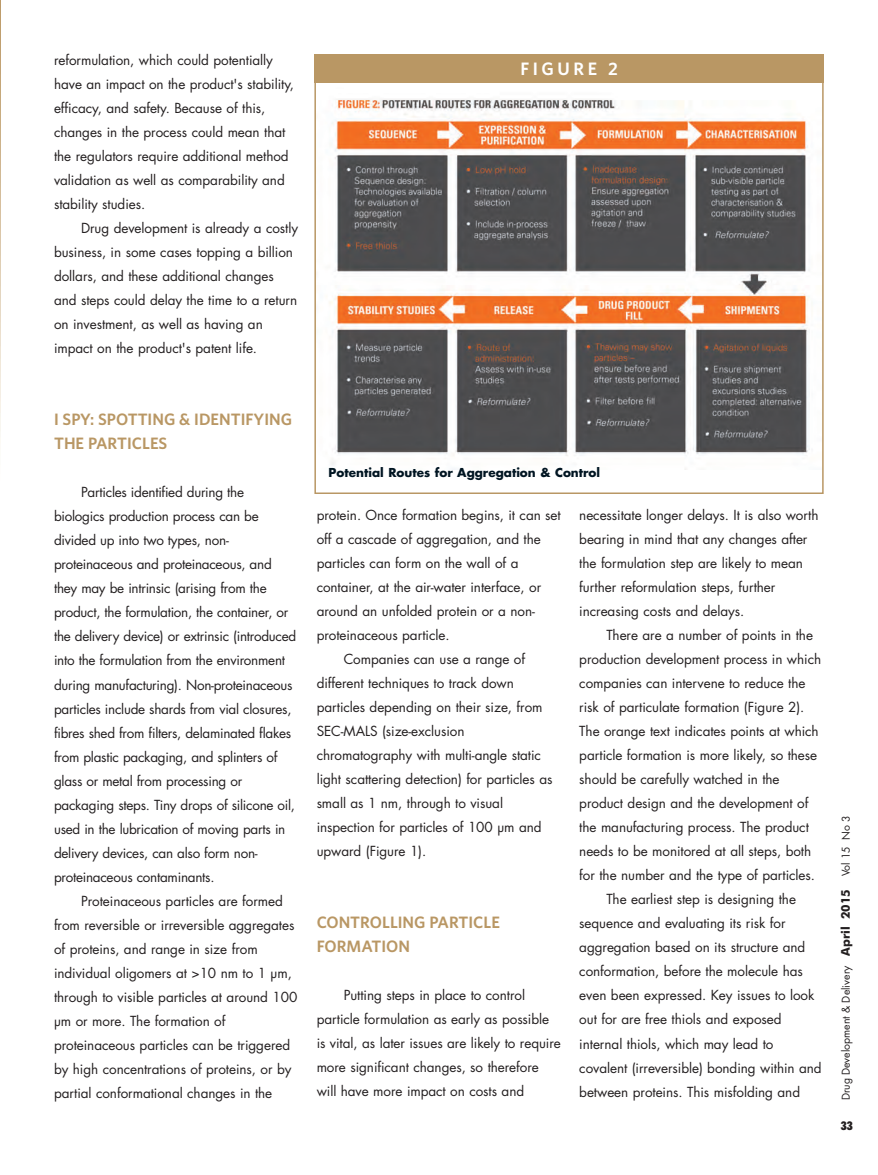
<style>
.page{position:relative;width:878px;height:1175px;background:#fff}
.page>*{position:absolute;margin:0;border:0;box-sizing:border-box;transform-origin:0 0}
.t1{font:600 18px "Whitney";letter-spacing:.2em;color:#fff}
.t2{font:600 16.5px/24px "Whitney";color:#b99764}
.t3{font:13.5px/24px "Futura";letter-spacing:-.005em;color:#231f20}
.t4{font:700 12px "Futura";color:#001522}
.t5{font:900 condensed 12px "Futura BT";color:#231f20}
.t6{font:10.5px "Futura";color:#231f20}
.s1{font-family:"Futura BT";font-weight:700;font-size:12px}
</style>
<div class="page">
<img style="left:0;top:0;width:1px;height:443px">
<img style="left:317px;top:82px;width:503px;height:383px">
<div style="left:314px;top:54px;width:510px;height:28px;background:#b99764"></div>
<p class="t3" style="left:54px;top:49px;width:241px">reformulation, which could potentially have an impact on the product's stability, efficacy, and safety. Because of this, changes in the process could mean that the regulators require additional method validation as well as comparability and stability studies.</p>
<p class="t3" style="left:54px;top:217px;width:245px;text-indent:27px">Drug development is already a costly business, in some cases topping a billion dollars, and these additional changes and steps could delay the time to a return on investment, as well as having an impact on the product's patent life.</p>
<h1 class="t1" style="left:520px;top:58px;width:99px">FIGURE 2</h1>
<p class="t2" style="left:54px;top:407px;width:240px">I SPY: SPOTTING &amp; IDENTIFYING<br>THE PARTICLES</p>
<p class="t3" style="left:54px;top:481px;width:244px;text-indent:27px">Particles identified during the biologics production process can be divided up into two types, non&shy;proteinaceous and proteinaceous, and they may be intrinsic (arising from the product, the formulation, the container, or the delivery device) or extrinsic (introduced into the formulation from the environment during manufacturing). Non-proteinaceous particles include shards from vial closures, fibres shed from filters, delaminated flakes from plastic packaging, and splinters of glass or metal from processing or packaging steps. Tiny drops of silicone oil, used in the lubrication of moving parts in delivery devices, can also form non&shy;proteinaceous contaminants.</p>
<p class="t3" style="left:54px;top:889px;width:245px;text-indent:27px">Proteinaceous particles are formed from reversible or irreversible aggregates of proteins, and range in size from individual oligomers at &gt;10 nm to 1 µm, through to visible particles at around 100 µm or more. The formation of proteinaceous particles can be triggered by high concentrations of proteins, or by partial conformational changes in the</p>
<p class="t4" style="left:328px;top:466px;width:273px">Potential Routes for Aggregation &amp; Control</p>
<p class="t3" style="left:316px;top:504px;width:246px">protein. Once formation begins, it can set</p>
<p class="t3" style="left:316px;top:528px;width:226px">off a cascade of aggregation, and the</p>
<p class="t3" style="left:316px;top:552px;width:203px">particles can form on the wall of a</p>
<p class="t3" style="left:316px;top:576px;width:226px">container, at the air-water interface, or</p>
<p class="t3" style="left:316px;top:600px;width:220px">around an unfolded protein or a non-</p>
<p class="t3" style="left:316px;top:624px;width:134px">proteinaceous particle.</p>
<p class="t3" style="left:343px;top:648px;width:183px">Companies can use a range of</p>
<p class="t3" style="left:316px;top:672px;width:199px">different techniques to track down</p>
<p class="t3" style="left:316px;top:696px;width:227px">particles depending on their size, from</p>
<p class="t3" style="left:316px;top:720px;width:149px">SEC-MALS (size-exclusion</p>
<p class="t3" style="left:316px;top:744px;width:226px">chromatography with multi-angle static</p>
<p class="t3" style="left:316px;top:768px;width:237px">light scattering detection) for particles as</p>
<p class="t3" style="left:316px;top:792px;width:188px">small as 1 nm, through to visual</p>
<p class="t3" style="left:316px;top:816px;width:226px">inspection for particles of 100 µm and</p>
<p class="t3" style="left:316px;top:840px;width:111px">upward (Figure 1).</p>
<p class="t2" style="left:316px;top:910px;width:185px">CONTROLLING PARTICLE<br>FORMATION</p>
<p class="t3" style="left:316px;top:984px;width:246px;text-indent:27px">Putting steps in place to control particle formulation as early as possible is vital, as later issues are likely to require more significant changes, so therefore will have more impact on costs and</p>
<p class="t3" style="left:579px;top:504px;width:241px">necessitate longer delays. It is also worth bearing in mind that any changes after the formulation step are likely to mean further reformulation steps, further increasing costs and delays.</p>
<p class="t3" style="left:606px;top:624px;width:208px">There are a number of points in the</p>
<p class="t3" style="left:579px;top:648px;width:243px">production development process in which</p>
<p class="t3" style="left:579px;top:672px;width:228px">companies can intervene to reduce the</p>
<p class="t3" style="left:579px;top:696px;width:226px">risk of particulate formation (Figure 2).</p>
<p class="t3" style="left:579px;top:720px;width:241px">The orange text indicates points at which</p>
<p class="t3" style="left:579px;top:744px;width:239px">particle formation is more likely, so these</p>
<p class="t3" style="left:579px;top:768px;width:202px">should be carefully watched in the</p>
<p class="t3" style="left:579px;top:792px;width:231px">product design and the development of</p>
<p class="t3" style="left:579px;top:816px;width:231px">the manufacturing process. The product</p>
<p class="t3" style="left:579px;top:840px;width:233px">needs to be monitored at all steps, both</p>
<p class="t3" style="left:579px;top:864px;width:237px">for the number and the type of particles.</p>
<p class="t3" style="left:606px;top:888px;width:191px">The earliest step is designing the</p>
<p class="t3" style="left:579px;top:912px;width:208px">sequence and evaluating its risk for</p>
<p class="t3" style="left:579px;top:936px;width:227px">aggregation based on its structure and</p>
<p class="t3" style="left:579px;top:960px;width:225px">conformation, before the molecule has</p>
<p class="t3" style="left:579px;top:984px;width:236px">even been expressed. Key issues to look</p>
<p class="t3" style="left:579px;top:1008px;width:204px">out for are free thiols and exposed</p>
<p class="t3" style="left:579px;top:1032px;width:196px">internal thiols, which may lead to</p>
<p class="t3" style="left:579px;top:1056px;width:244px">covalent (irreversible) bonding within and</p>
<p class="t3" style="left:579px;top:1080px;width:222px">between proteins. This misfolding and</p>
<p class="t6" style="left:841px;top:1100px;width:286px;rotate:-90deg">Drug Development &amp; Delivery <span class="s1">April 2015</span> Vol 15 No 3</p>
<p class="t5" style="left:840px;top:1120px;width:13px">33</p>
</div>
